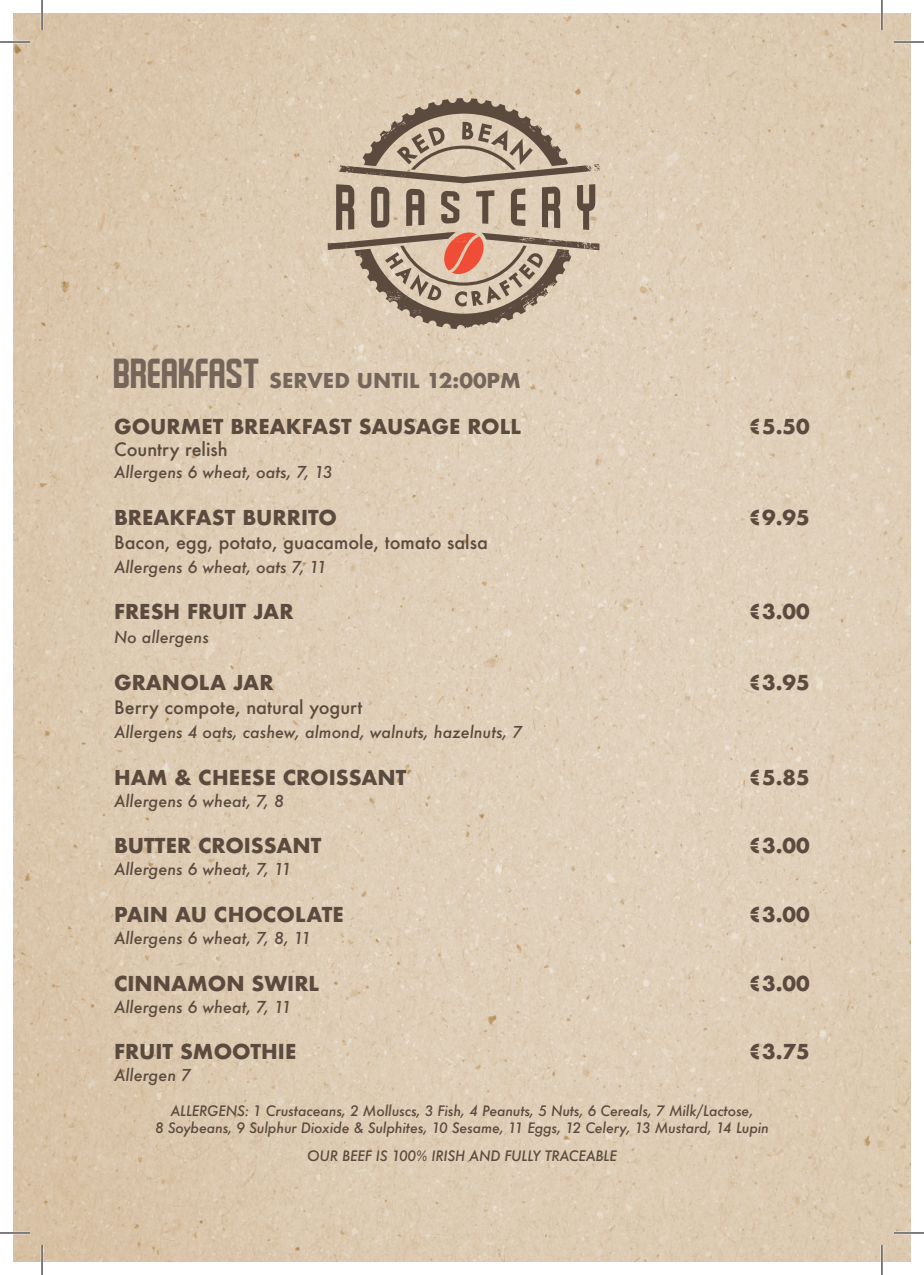
<style>
.page{position:relative;width:924px;height:1275px;background:#fff}
.page>*{position:absolute;margin:0;border:0;box-sizing:border-box;transform-origin:0 0}
.t1{font:700 20px "Futura";color:#5b4a3e}
.t2{font:700 20px "Futura";color:#75665b}
.t3{font:500 18px "Futura";color:#5b4a3e}
.t4{font:italic 500 16px "Futura";color:#5b4a3e}
.t5{font:italic 500 14px/16.8px "Futura";letter-spacing:-.01em;color:#5b4a3e;text-align:center}
.s1{font-family:"Schluber";font-weight:400;font-size:40px}
</style>
<div class="page">
<img style="left:14px;top:14px;width:895px;height:1247px">
<svg style="left:327px;top:98px;width:273px;height:231px;background:#bca994"></svg>
<hr style="left:0;top:41px;width:30px;height:2px;background:#fff">
<hr style="left:893px;top:41px;width:30px;height:2px;background:#fff">
<hr style="left:0;top:1231px;width:30px;height:3px;background:#fff">
<hr style="left:893px;top:1231px;width:30px;height:3px;background:#fff">
<hr style="left:41px;top:0;width:2px;height:30px;background:#fff">
<hr style="left:41px;top:1245px;width:2px;height:30px;background:#fff">
<hr style="left:880px;top:0;width:2px;height:30px;background:#fff">
<hr style="left:880px;top:1245px;width:2px;height:30px;background:#fff">
<hr style="left:0;top:42px;width:30px;height:1px;background:#000">
<hr style="left:893px;top:42px;width:30px;height:1px;background:#000">
<hr style="left:0;top:1232px;width:30px;height:1px;background:#000">
<hr style="left:893px;top:1232px;width:30px;height:1px;background:#000">
<hr style="left:42px;top:0;width:1px;height:30px;background:#000">
<hr style="left:42px;top:1245px;width:1px;height:30px;background:#000">
<hr style="left:881px;top:0;width:1px;height:30px;background:#000">
<hr style="left:881px;top:1245px;width:1px;height:30px;background:#000">
<p class="t2" style="left:114px;top:365px;width:408px"><span class="s1">BREAKFAST</span> SERVED UNTIL 12:00PM</p>
<p class="t1" style="left:114px;top:412px;width:408px">GOURMET BREAKFAST SAUSAGE ROLL</p>
<p class="t1" style="left:748px;top:412px;width:63px">€5.50</p>
<p class="t3" style="left:114px;top:437px;width:115px">Country relish</p>
<p class="t4" style="left:114px;top:461px;width:220px">Allergens 6 wheat, oats, 7, 13</p>
<p class="t1" style="left:114px;top:502px;width:224px">BREAKFAST BURRITO</p>
<p class="t1" style="left:748px;top:502px;width:63px">€9.95</p>
<p class="t3" style="left:114px;top:529px;width:375px">Bacon, egg, potato, guacamole, tomato salsa</p>
<p class="t4" style="left:114px;top:555px;width:214px">Allergens 6 wheat, oats 7, 11</p>
<p class="t1" style="left:114px;top:597px;width:181px">FRESH FRUIT JAR</p>
<p class="t1" style="left:748px;top:597px;width:63px">€3.00</p>
<p class="t4" style="left:114px;top:626px;width:96px">No allergens</p>
<p class="t1" style="left:114px;top:668px;width:161px">GRANOLA JAR</p>
<p class="t1" style="left:748px;top:668px;width:63px">€3.95</p>
<p class="t3" style="left:114px;top:695px;width:250px">Berry compote, natural yogurt</p>
<p class="t4" style="left:114px;top:721px;width:409px">Allergens 4 oats, cashew, almond, walnuts, hazelnuts, 7</p>
<p class="t1" style="left:114px;top:762px;width:293px">HAM &amp; CHEESE CROISSANT</p>
<p class="t1" style="left:748px;top:762px;width:63px">€5.85</p>
<p class="t4" style="left:114px;top:789px;width:171px">Allergens 6 wheat, 7, 8</p>
<p class="t1" style="left:114px;top:831px;width:209px">BUTTER CROISSANT</p>
<p class="t1" style="left:748px;top:831px;width:63px">€3.00</p>
<p class="t4" style="left:114px;top:858px;width:179px">Allergens 6 wheat, 7, 11</p>
<p class="t1" style="left:114px;top:900px;width:231px">PAIN AU CHOCOLATE</p>
<p class="t1" style="left:748px;top:900px;width:63px">€3.00</p>
<p class="t4" style="left:114px;top:927px;width:199px">Allergens 6 wheat, 7, 8, 11</p>
<p class="t1" style="left:114px;top:968px;width:206px">CINNAMON SWIRL</p>
<p class="t1" style="left:748px;top:968px;width:63px">€3.00</p>
<p class="t4" style="left:114px;top:995px;width:179px">Allergens 6 wheat, 7, 11</p>
<p class="t1" style="left:114px;top:1037px;width:184px">FRUIT SMOOTHIE</p>
<p class="t1" style="left:748px;top:1037px;width:63px">€3.75</p>
<p class="t4" style="left:114px;top:1064px;width:78px">Allergen 7</p>
<p class="t5" style="left:155px;top:1102px;width:615px">ALLERGENS: 1 Crustaceans, 2 Molluscs, 3 Fish, 4 Peanuts, 5 Nuts, 6 Cereals, 7 Milk/Lactose,<br>8 Soybeans, 9 Sulphur Dioxide &amp; Sulphites, 10 Sesame, 11 Eggs, 12 Celery, 13 Mustard, 14 Lupin</p>
<p class="t5" style="left:307px;top:1147px;width:311px">OUR BEEF IS 100% IRISH AND FULLY TRACEABLE</p>
</div>
